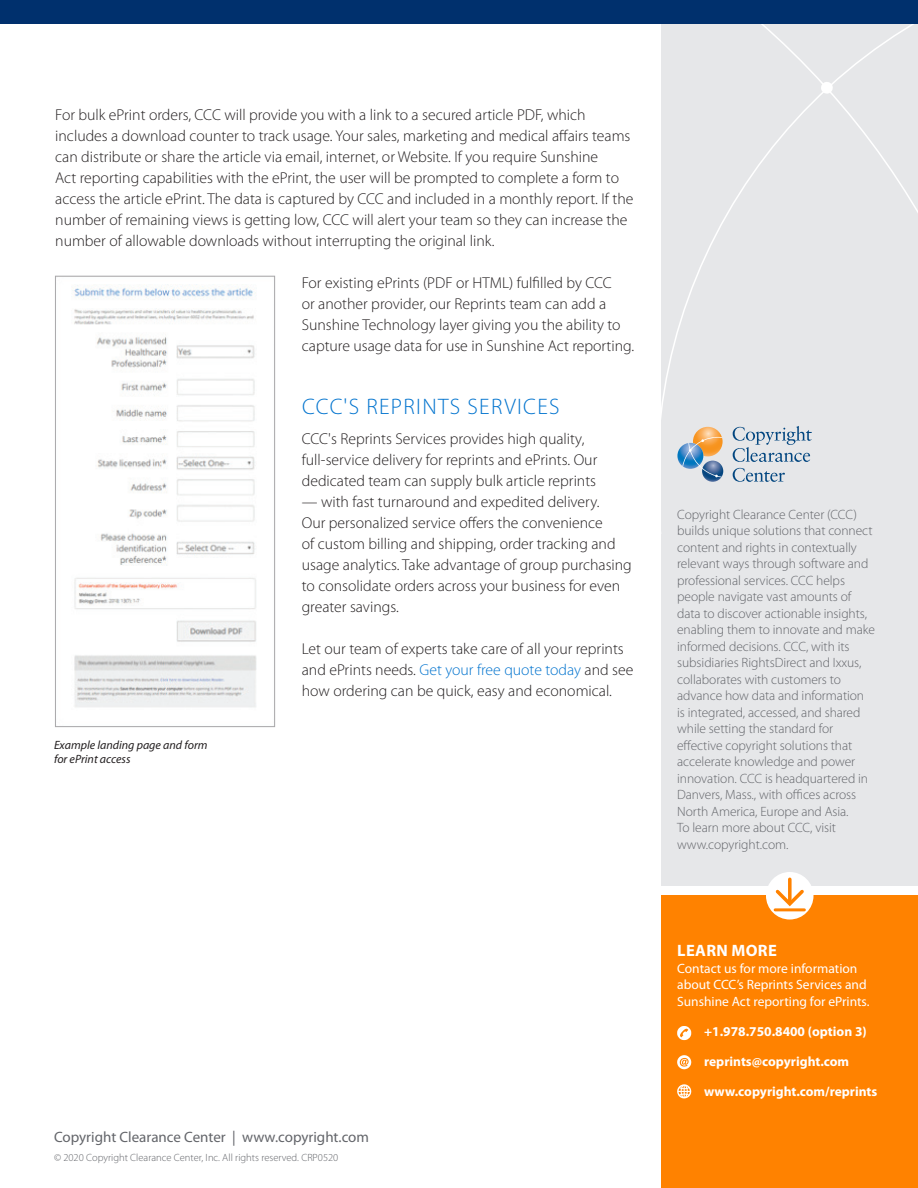
<style>
.page{position:relative;width:918px;height:1188px;background:#fff}
.page>*{position:absolute;margin:0;border:0;box-sizing:border-box;transform-origin:0 0}
.head{font:300 22.5px "Myriad Pro";letter-spacing:.06em;color:#0073ce}
.CTA_Head{font:700 16.5px "Myriad Pro";letter-spacing:.02em;color:#fff}
.basic_body{font:300 15.75px/21px "Myriad Pro";color:#231f20}
.t1{font:15px "Myriad Pro";color:#63656a}
.t2{font:300 13.5px/16.5px "Myriad Pro";letter-spacing:-.005em;color:#63656a}
.CTA_body{font:13.5px/16.5px "Myriad Pro";color:#fff}
.CTA-contact{font:700 13.5px "Myriad Pro";color:#fff}
.Sidebar_caption{font:italic 12px/13.5px "Myriad Pro";color:#231f20}
.Copyright_Line{font:300 10.5px "Myriad Pro";color:#63656a}
.s1{color:#0073ce}
</style>
<div class="page">
<div style="left:662px;top:0;width:256px;height:886px;background:#e6e7e9"></div>
<svg style="left:662px;top:24px;width:256px;height:458px"></svg>
<div style="left:662px;top:895px;width:256px;height:293px;background:#ff8200"></div>
<div style="left:766px;top:872px;width:48px;height:48px;background:#fff;border-radius:50%"></div>
<svg style="left:774px;top:889px;width:32px;height:20px"></svg>
<svg style="left:788px;top:879px;width:4px;height:23px"></svg>
<hr style="left:775px;top:908px;width:29px;height:3px;background:#ff8200">
<div style="left:0;top:0;width:918px;height:24px;background:#00306d"></div>
<svg style="left:702px;top:461px;width:21px;height:21px"></svg>
<svg style="left:677px;top:443px;width:26px;height:26px"></svg>
<svg style="left:682px;top:427px;width:41px;height:50px"></svg>
<svg style="left:733px;top:468px;width:52px;height:14px"></svg>
<svg style="left:733px;top:426px;width:79px;height:36px"></svg>
<svg style="left:677px;top:1055px;width:14px;height:14px"></svg>
<svg style="left:677px;top:1084px;width:14px;height:14px"></svg>
<svg style="left:677px;top:1026px;width:14px;height:14px"></svg>
<img style="left:72px;top:284px;width:185px;height:424px">
<div style="left:55px;top:276px;width:220px;height:451px;border:1px solid #a9a8aa"></div>
<p class="basic_body" style="left:55px;top:104px;width:580px">For bulk ePrint orders, CCC will provide you with a link to a secured article PDF, which includes a download counter to track usage. Your sales, marketing and medical affairs teams can distribute or share the article via email, internet, or Website. If you require Sunshine<br>Act reporting capabilities with the ePrint, the user will be prompted to complete a form to access the article ePrint. The data is captured by CCC and included in a monthly report. If the number of remaining views is getting low, CCC will alert your team so they can increase the number of allowable downloads without interrupting the original link.</p>
<p class="basic_body" style="left:302px;top:272px;width:334px">For existing ePrints (PDF or HTML) fulfilled by CCC<br>or another provider, our Reprints team can add a Sunshine Technology layer giving you the ability to capture usage data for use in Sunshine Act reporting.</p>
<p class="Sidebar_caption" style="left:54px;top:739px;width:155px">Example landing page and form for ePrint access</p>
<p class="head" style="left:302px;top:394px;width:259px">CCC'S REPRINTS SERVICES</p>
<p class="basic_body" style="left:302px;top:428px;width:297px">CCC's Reprints Services provides high quality, full-service delivery for reprints and ePrints. Our dedicated team can supply bulk article reprints</p>
<p class="basic_body" style="left:302px;top:491px;width:332px">— with fast turnaround and expedited delivery.<br>Our personalized service offers the convenience<br>of custom billing and shipping, order tracking and usage analytics. Take advantage of group purchasing to consolidate orders across your business for even greater savings.</p>
<p class="basic_body" style="left:302px;top:638px;width:333px">Let our team of experts take care of all your reprints and ePrints needs. <span class="s1">Get your free quote today</span> and see how ordering can be quick, easy and economical.</p>
<p class="t1" style="left:54px;top:1129px;width:317px">Copyright Clearance Center | www.copyright.com</p>
<p class="Copyright_Line" style="left:54px;top:1152px;width:286px">© 2020 Copyright Clearance Center, Inc. All rights reserved. CRP0520</p>
<p class="t2" style="left:677px;top:506px;width:200px">Copyright Clearance Center (CCC) builds unique solutions that connect content and rights in contextually relevant ways through software and professional services. CCC helps people navigate vast amounts of data to discover actionable insights, enabling them to innovate and make informed decisions. CCC, with its subsidiaries RightsDirect and Ixxus, collaborates with customers to advance how data and information is integrated, accessed, and shared while setting the standard for effective copyright solutions that accelerate knowledge and power innovation. CCC is headquartered in Danvers, Mass., with offices across North America, Europe and Asia.<br>To learn more about CCC, visit www.copyright.com.</p>
<p class="CTA_Head" style="left:677px;top:941px;width:101px">LEARN MORE</p>
<p class="CTA_body" style="left:677px;top:960px;width:194px">Contact us for more information about CCC’s Reprints Services and<br>Sunshine Act reporting for ePrints.</p>
<p class="CTA-contact" style="left:704px;top:1024px;width:164px">+1.978.750.8400 (option 3)</p>
<p class="CTA-contact" style="left:704px;top:1054px;width:147px">reprints@copyright.com</p>
<p class="CTA-contact" style="left:704px;top:1084px;width:175px">www.copyright.com/reprints</p>
</div>
